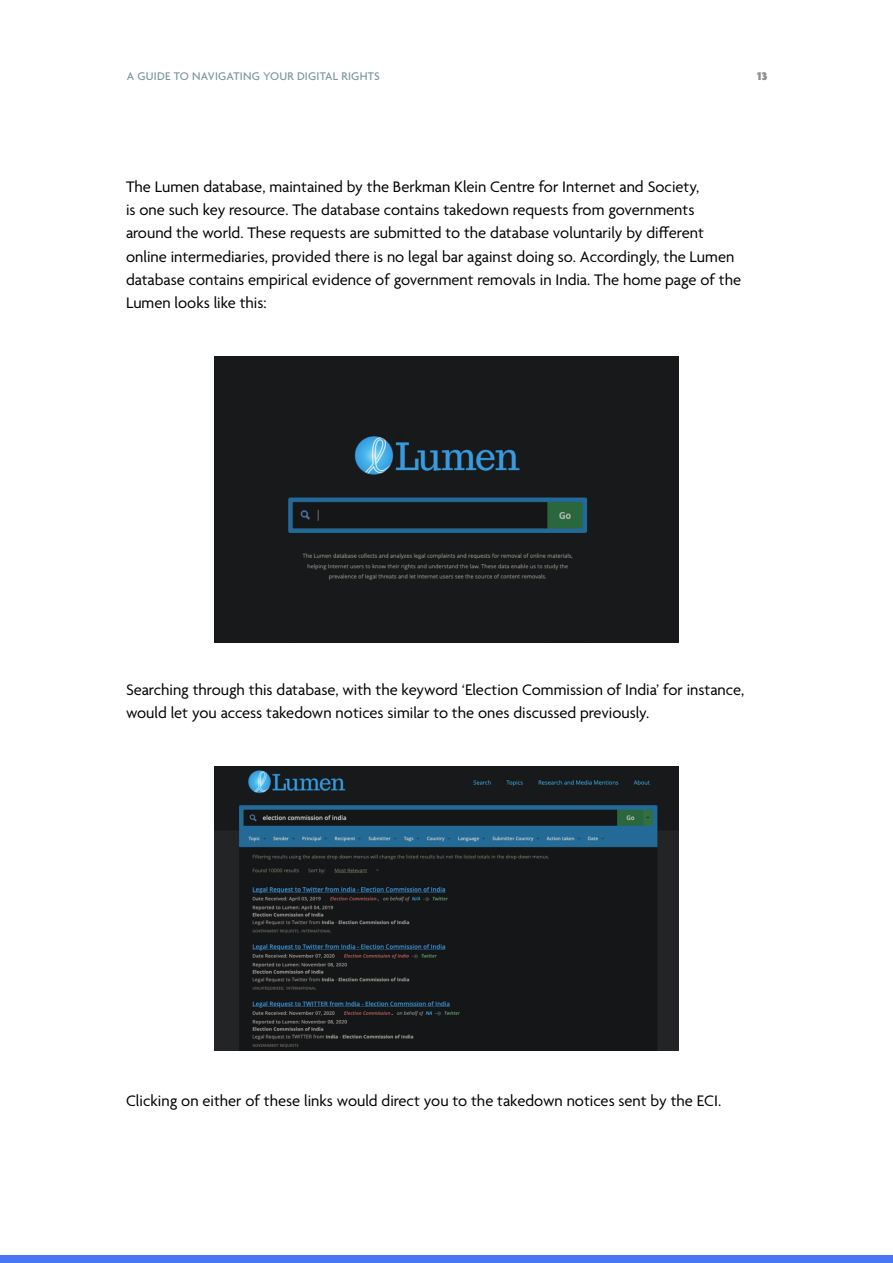
<style>
.page{position:relative;width:893px;height:1263px;background:#fff}
.page>*{position:absolute;margin:0;border:0;box-sizing:border-box;transform-origin:0 0}
.t1{font:16.5px/23.2px "Agenda";color:#000}
.t2{font:500 12px "Agenda";letter-spacing:.02em;color:#7b9697}
.t3{font:900 12px "Agenda";color:#8f8f8f}
</style>
<div class="page">
<div style="left:0;top:1255px;width:893px;height:8px;background:#4976f4"></div>
<img style="left:214px;top:357px;width:465px;height:285px">
<img style="left:214px;top:767px;width:465px;height:284px">
<p class="t2" style="left:127px;top:70px;width:254px">A GUIDE TO NAVIGATING YOUR DIGITAL RIGHTS</p>
<p class="t3" style="left:757px;top:70px;width:12px">13</p>
<p class="t1" style="left:126px;top:176px;width:617px">The Lumen database, maintained by the Berkman Klein Centre for Internet and Society,<br>is one such key resource. The database contains takedown requests from governments around the world. These requests are submitted to the database voluntarily by different online intermediaries, provided there is no legal bar against doing so. Accordingly, the Lumen database contains empirical evidence of government removals in India. The home page of the Lumen looks like this:</p>
<p class="t1" style="left:126px;top:679px;width:620px">Searching through this database, with the keyword ‘Election Commission of India’ for instance, would let you access takedown notices similar to the ones discussed previously.</p>
<p class="t1" style="left:126px;top:1090px;width:597px">Clicking on either of these links would direct you to the takedown notices sent by the ECI.</p>
</div>
